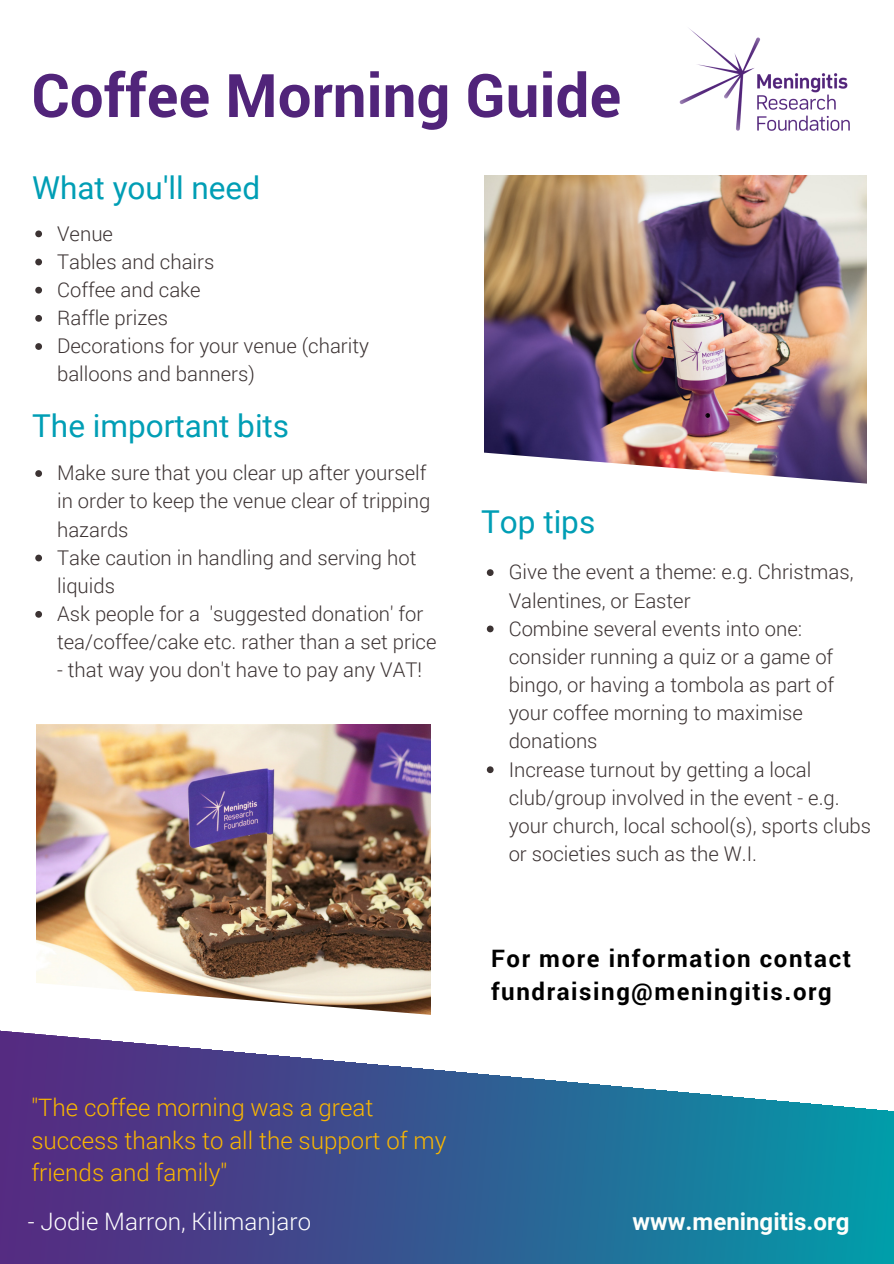
<style>
.page{position:relative;width:894px;height:1264px;background:#fff}
.page>*{position:absolute;margin:0;border:0;box-sizing:border-box;transform-origin:0 0}
.t1{font:700 60px "Roboto";color:#51247a}
.t2{font:31.5px "Roboto";color:#009eb5}
.t3{font:300 24px/32.7px "Roboto";color:#fab600}
.t4{font:700 24px/32.7px "Roboto";letter-spacing:.065em;color:#000}
.t5{font:300 24px "Roboto";color:#fff}
.t6{font:700 24px "Roboto";color:#fefffc}
.t7{font:300 20.25px/28.2px "Roboto";color:#3c3333}
</style>
<div class="page">
<svg style="left:35px;top:230px;width:7px;height:7px"></svg>
<svg style="left:35px;top:259px;width:7px;height:6px"></svg>
<svg style="left:35px;top:287px;width:7px;height:6px"></svg>
<svg style="left:35px;top:315px;width:7px;height:7px"></svg>
<svg style="left:35px;top:343px;width:7px;height:7px"></svg>
<svg style="left:486px;top:569px;width:7px;height:7px"></svg>
<svg style="left:486px;top:625px;width:7px;height:7px"></svg>
<svg style="left:486px;top:766px;width:7px;height:7px"></svg>
<img style="left:0;top:1030px;width:893px;height:233px">
<img style="left:679px;top:28px;width:171px;height:103px">
<img style="left:36px;top:724px;width:394px;height:258px">
<svg style="left:31px;top:982px;width:405px;height:82px"></svg>
<svg style="left:35px;top:470px;width:7px;height:7px"></svg>
<svg style="left:35px;top:554px;width:7px;height:7px"></svg>
<svg style="left:35px;top:611px;width:7px;height:6px"></svg>
<img style="left:484px;top:176px;width:382px;height:276px">
<img style="left:484px;top:452px;width:383px;height:32px">
<h1 class="t1" style="left:31px;top:54px;width:591px">Coffee Morning Guide</h1>
<h2 class="t2" style="left:32px;top:170px;width:229px">What you'll need</h2>
<p class="t7" style="left:57px;top:219px;width:313px">Venue<br>Tables and chairs<br>Coffee and cake<br>Raffle prizes<br>Decorations for your venue (charity balloons and banners)</p>
<h2 class="t2" style="left:32px;top:408px;width:258px">The important bits</h2>
<p class="t7" style="left:57px;top:458px;width:381px">Make sure that you clear up after yourself in order to keep the venue clear of tripping hazards<br>Take caution in handling and serving hot liquids<br>Ask people for a 'suggested donation' for tea/coffee/cake etc. rather than a set price</p>
<p class="t7" style="left:57px;top:655px;width:366px">- that way you don't have to pay any VAT!</p>
<h2 class="t2" style="left:481px;top:504px;width:116px">Top tips</h2>
<p class="t7" style="left:508px;top:557px;width:364px">Give the event a theme: e.g. Christmas,<br>Valentines, or Easter<br>Combine several events into one: consider running a quiz or a game of bingo, or having a tombola as part of your coffee morning to maximise donations<br>Increase turnout by getting a local club/group involved in the event - e.g. your church, local school(s), sports clubs or societies such as the W.I.</p>
<p class="t4" style="left:491px;top:941px;width:361px">For more information contact fundraising@meningitis.org</p>
<p class="t3" style="left:31px;top:1090px;width:416px">"The coffee morning was a great success thanks to all the support of my friends and family"</p>
<p class="t5" style="left:28px;top:1204px;width:284px">- Jodie Marron, Kilimanjaro</p>
<p class="t6" style="left:632px;top:1207px;width:218px">www.meningitis.org</p>
</div>
